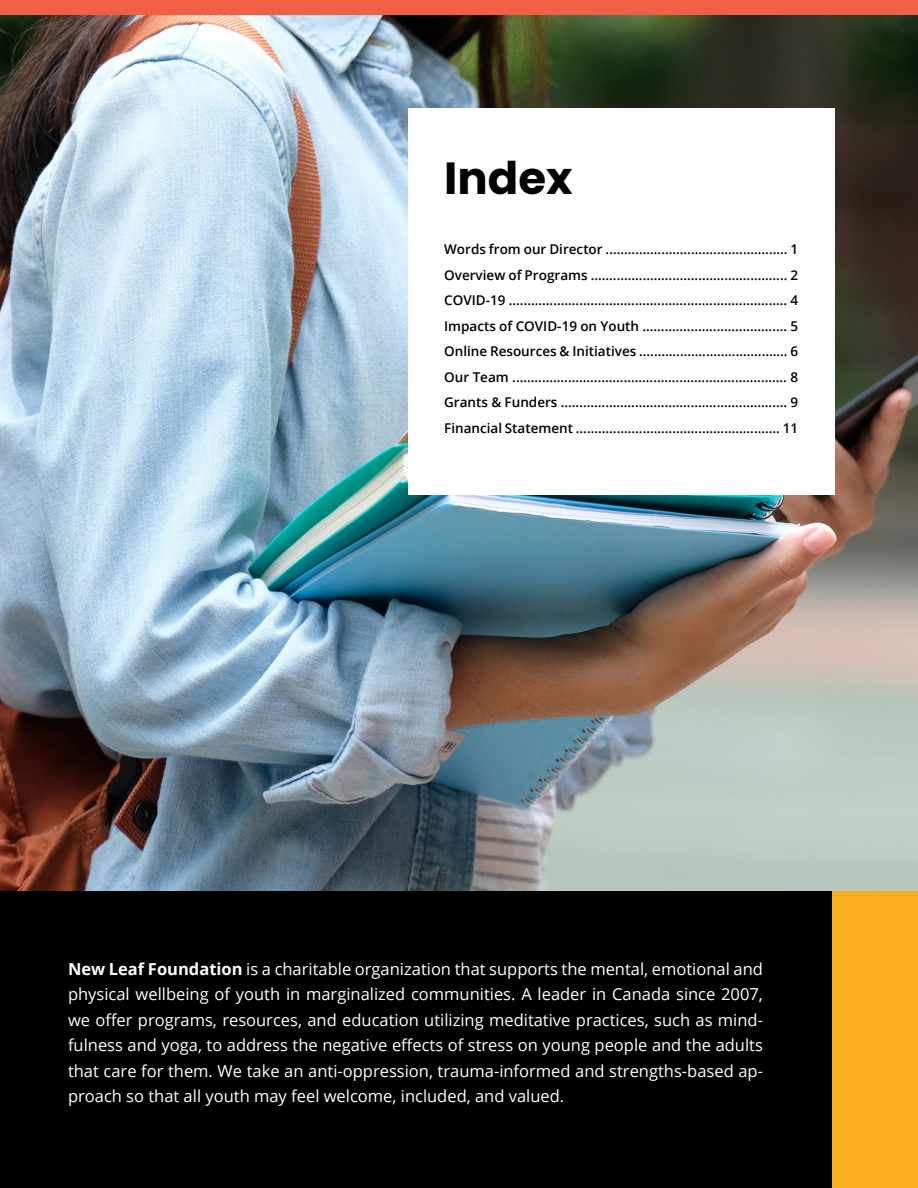
<style>
.page{position:relative;width:918px;height:1188px;background:#fff}
.page>*{position:absolute;margin:0;border:0;box-sizing:border-box;transform-origin:0 0}
.Headline_1__Left{font:700 45px "Poppins";color:#000}
.Body_Text{font:16.5px/25.5px "Open Sans";color:#fff;text-align:justify}
.Body_Text-2{font:600 13.5px "Open Sans";color:#000}
.s1{font-weight:700}
</style>
<div class="page">
<div style="left:0;top:880px;width:833px;height:308px;background:#000"></div>
<div style="left:833px;top:880px;width:85px;height:308px;background:#f8ae1a"></div>
<img style="left:0;top:15px;width:918px;height:876px">
<div style="left:0;top:0;width:918px;height:15px;background:#f15f44"></div>
<div style="left:408px;top:108px;width:426px;height:387px;background:#fff"></div>
<p class="Headline_1__Left" style="left:444px;top:152px;width:130px">Index</p>
<p class="Body_Text-2" style="left:444px;top:240px;width:355px">Words from our Director ................................................. 1</p>
<p class="Body_Text-2" style="left:444px;top:266px;width:355px">Overview of Programs ..................................................... 2</p>
<p class="Body_Text-2" style="left:444px;top:291px;width:355px">COVID-19 ........................................................................... 4</p>
<p class="Body_Text-2" style="left:444px;top:317px;width:355px">Impacts of COVID-19 on Youth ....................................... 5</p>
<p class="Body_Text-2" style="left:444px;top:342px;width:355px">Online Resources &amp; Initiatives ........................................ 6</p>
<p class="Body_Text-2" style="left:444px;top:368px;width:355px">Our Team .......................................................................... 8</p>
<p class="Body_Text-2" style="left:444px;top:393px;width:355px">Grants &amp; Funders ............................................................. 9</p>
<p class="Body_Text-2" style="left:444px;top:419px;width:355px">Financial Statement ....................................................... 11</p>
<p class="Body_Text" style="left:68px;top:956px;width:696px"><span class="s1">New Leaf Foundation</span> is a charitable organization that supports the mental, emotional and physical wellbeing of youth in marginalized communities. A leader in Canada since 2007, we offer programs, resources, and education utilizing meditative practices, such as mind&shy;fulness and yoga, to address the negative effects of stress on young people and the adults that care for them. We take an anti-oppression, trauma-informed and strengths-based ap&shy;proach so that all youth may feel welcome, included, and valued.</p>
</div>
